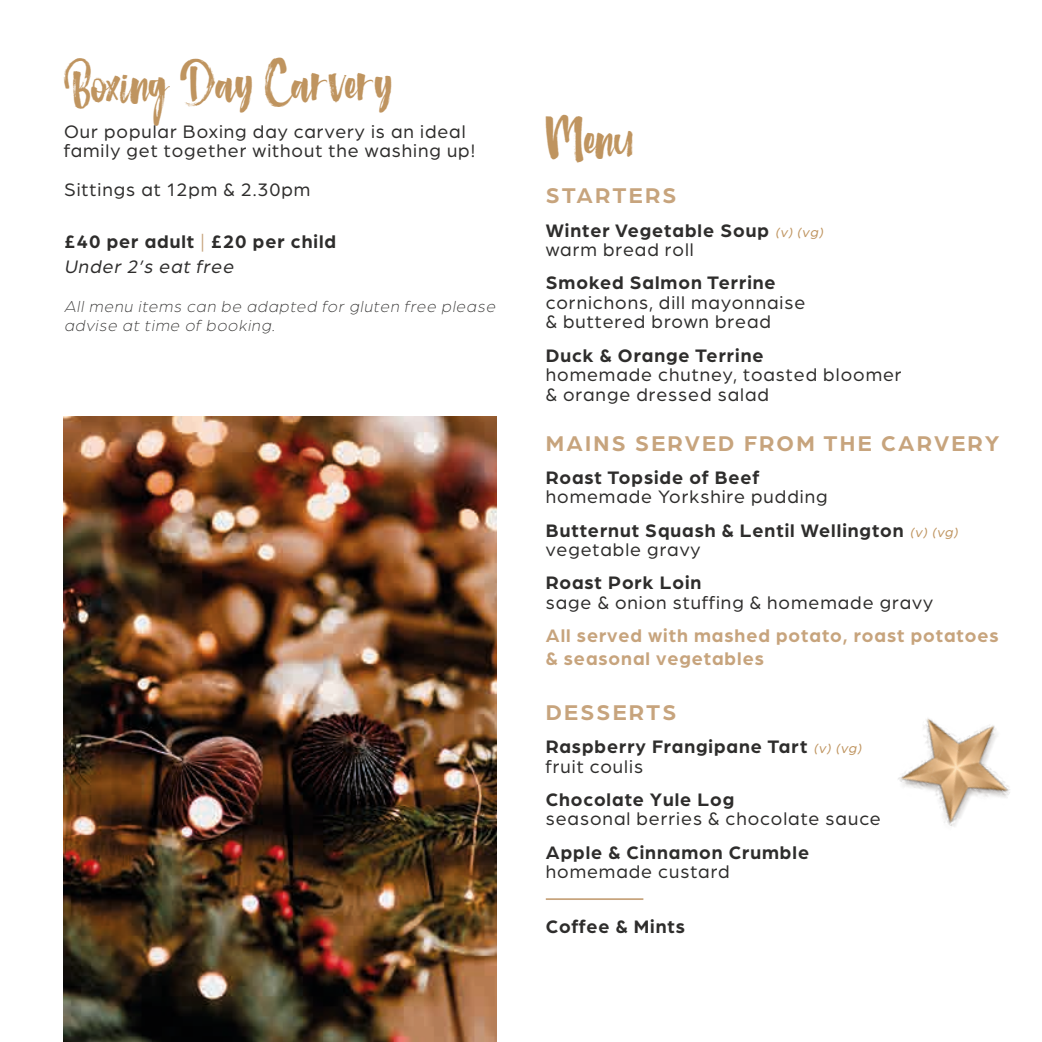
<style>
.page{position:relative;width:1042px;height:1042px;background:#fff}
.page>*{position:absolute;margin:0;border:0;box-sizing:border-box;transform-origin:0 0}
.t1{font:47.25px "Glamz";color:#bf945f}
.t2{font:700 22.75px "Arboria";letter-spacing:.1em;color:#c7a47d}
.t3{font:700 19.25px/19.4px "Arboria";letter-spacing:.05em;color:#2e2d2c}
.t4{font:19.25px/19.4px "Arboria";letter-spacing:.05em;color:#2e2d2c}
.t5{font:700 19.25px/22.8px "Arboria";letter-spacing:.05em;color:#c7a47d}
.t6{font:italic 300 16.8px/19.4px "Arboria";color:#2e2d2c}
.s1{font-weight:400;color:#c7a47d}
.s2{font-weight:400;font-style:italic}
.s3{font-weight:400;font-style:italic;font-size:14px;color:#bf945f}
.s4{font-weight:400}
</style>
<div class="page">
<hr style="left:546px;top:898px;width:97px;height:2px;background:#c7a47d">
<img style="left:63px;top:416px;width:433px;height:626px">
<img style="left:898px;top:718px;width:112px;height:109px">
<h1 class="t1" style="left:64px;top:55px;width:329px">Boxing Day Carvery</h1>
<p class="t4" style="left:64px;top:121px;width:413px">Our popular Boxing day carvery is an ideal family get together without the washing up!</p>
<p class="t4" style="left:64px;top:179px;width:248px">Sittings at 12pm &amp; 2.30pm</p>
<p class="t3" style="left:64px;top:229px;width:273px;line-height:24.5px">£40 per adult <span class="s1">|</span> £20 per child<br><span class="s2">Under 2’s eat free</span></p>
<p class="t6" style="left:64px;top:296px;width:436px">All menu items can be adapted for gluten free please advise at time of booking.</p>
<h1 class="t1" style="left:546px;top:110px;width:89px">Menu</h1>
<p class="t2" style="left:546px;top:180px;width:132px">STARTERS</p>
<p class="t3" style="left:546px;top:219px;width:282px">Winter Vegetable Soup <span class="s3">(v) (vg) </span><span class="s4">warm bread roll</span></p>
<p class="t3" style="left:546px;top:272px;width:231px">Smoked Salmon Terrine</p>
<p class="t4" style="left:546px;top:292px;width:261px">cornichons, dill mayonnaise &amp; buttered brown bread</p>
<p class="t3" style="left:546px;top:344px;width:219px">Duck &amp; Orange Terrine</p>
<p class="t4" style="left:546px;top:364px;width:357px">homemade chutney, toasted bloomer &amp; orange dressed salad</p>
<p class="t2" style="left:546px;top:427px;width:455px">MAINS SERVED FROM THE CARVERY</p>
<p class="t3" style="left:546px;top:466px;width:215px">Roast Topside of Beef</p>
<p class="t3" style="left:546px;top:479px;width:416px;line-height:33.2px"><span class="s4">homemade Yorkshire pudding<br></span>Butternut Squash &amp; Lentil Wellington <span class="s3">(v) (vg)</span></p>
<p class="t4" style="left:546px;top:539px;width:156px">vegetable gravy</p>
<p class="t3" style="left:546px;top:572px;width:157px">Roast Pork Loin</p>
<p class="t4" style="left:546px;top:592px;width:389px">sage &amp; onion stuffing &amp; homemade gravy</p>
<p class="t5" style="left:546px;top:623px;width:454px">All served with mashed potato, roast potatoes &amp; seasonal vegetables</p>
<p class="t2" style="left:546px;top:696px;width:132px">DESSERTS</p>
<p class="t3" style="left:546px;top:736px;width:320px">Raspberry Frangipane Tart <span class="s3">(v) (vg) </span><span class="s4">fruit coulis</span></p>
<p class="t3" style="left:546px;top:788px;width:190px">Chocolate Yule Log</p>
<p class="t4" style="left:546px;top:808px;width:336px">seasonal berries &amp; chocolate sauce</p>
<p class="t3" style="left:546px;top:841px;width:265px">Apple &amp; Cinnamon Crumble</p>
<p class="t4" style="left:546px;top:861px;width:185px">homemade custard</p>
<p class="t3" style="left:546px;top:916px;width:141px">Coffee &amp; Mints</p>
</div>
